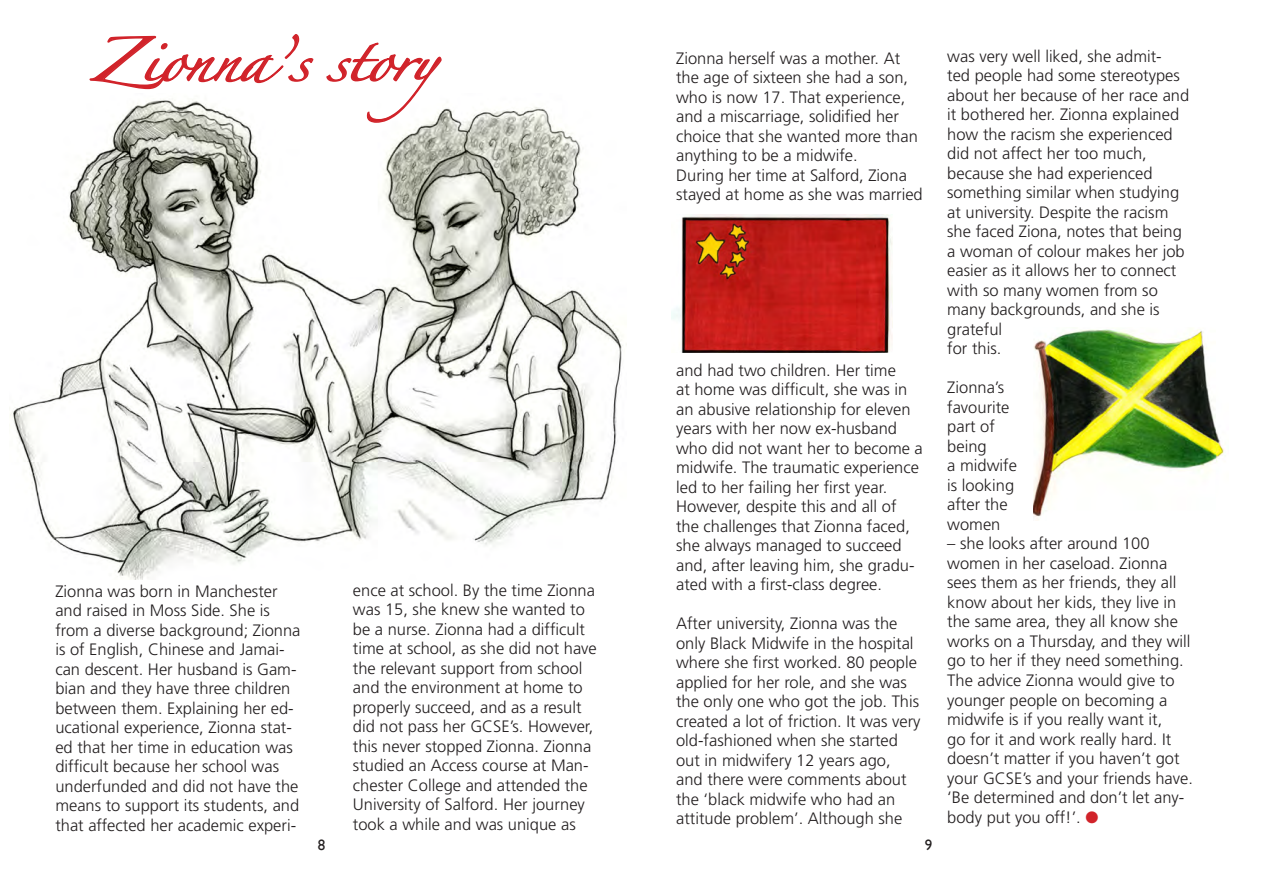
<style>
.page{position:relative;width:1263px;height:893px;background:#fff}
.page>*{position:absolute;margin:0;border:0;box-sizing:border-box;transform-origin:0 0}
.t1{font:39.6px "Zapfino";letter-spacing:-.05em;color:#d1232a;scale:1.14 1}
.t2{font:300 16.5px/19.5px "Frutiger";color:#231f20}
.t3{font:15px "Gill Sans";color:#231f20}
.s1{color:#d1232a}
</style>
<div class="page">
<img style="left:10px;top:100px;width:617px;height:479px">
<svg style="left:89px;top:34px;width:225px;height:56px"></svg>
<svg style="left:325px;top:42px;width:118px;height:82px"></svg>
<img style="left:1033px;top:328px;width:191px;height:192px">
<img style="left:672px;top:214px;width:220px;height:139px">
<p class="t1" style="left:88px;top:43px;width:349px">Zionna’s story</p>
<p class="t2" style="left:55px;top:581px;width:247px">Zionna was born in Manchester and raised in Moss Side. She is from a diverse background; Zionna is of English, Chinese and Jamai&shy;can descent. Her husband is Gam&shy;bian and they have three children between them. Explaining her ed&shy;ucational experience, Zionna stat&shy;ed that her time in education was difficult because her school was underfunded and did not have the means to support its students, and that affected her academic experi-</p>
<p class="t2" style="left:353px;top:580px;width:245px">ence at school. By the time Zionna was 15, she knew she wanted to be a nurse. Zionna had a difficult time at school, as she did not have the relevant support from school and the environment at home to properly succeed, and as a result did not pass her GCSE’s. However, this never stopped Zionna. Zionna studied an Access course at Man&shy;chester College and attended the<br>University of Salford. Her journey took a while and was unique as</p>
<p class="t2" style="left:676px;top:48px;width:243px">Zionna herself was a mother. At the age of sixteen she had a son, who is now 17. That experience, and a miscarriage, solidified her choice that she wanted more than anything to be a midwife.</p>
<p class="t2" style="left:676px;top:165px;width:248px">During her time at Salford, Ziona stayed at home as she was married</p>
<p class="t2" style="left:676px;top:360px;width:248px">and had two children. Her time<br>at home was difficult, she was in an abusive relationship for eleven years with her now ex-husband who did not want her to become a midwife. The traumatic experience led to her failing her first year.<br>However, despite this and all of the challenges that Zionna faced, she always managed to succeed and, after leaving him, she gradu&shy;ated with a first-class degree.</p>
<p class="t2" style="left:676px;top:614px;width:246px">After university, Zionna was the only Black Midwife in the hospital where she first worked. 80 people applied for her role, and she was the only one who got the job. This created a lot of friction. It was very old-fashioned when she started out in midwifery 12 years ago, and there were comments about the ‘black midwife who had an attitude problem’. Although she</p>
<p class="t3" style="left:318px;top:836px;width:9px">8</p>
<p class="t3" style="left:925px;top:836px;width:9px">9</p>
<p class="t2" style="left:947px;top:46px;width:244px">was very well liked, she admit-<br>ted people had some stereotypes about her because of her race and it bothered her. Zionna explained how the racism she experienced did not affect her too much, because she had experienced something similar when studying at university. Despite the racism she faced Ziona, notes that being a woman of colour makes her job easier as it allows her to connect with so many women from so many backgrounds, and she is grateful</p>
<p class="t2" style="left:947px;top:339px;width:56px">for this.</p>
<p class="t2" style="left:947px;top:378px;width:64px">Zionna’s favourite part of</p>
<p class="t2" style="left:947px;top:436px;width:41px">being</p>
<p class="t2" style="left:947px;top:456px;width:71px">a midwife is looking after the women</p>
<p class="t2" style="left:947px;top:534px;width:247px">– she looks after around 100 women in her caseload. Zionna sees them as her friends, they all know about her kids, they live in the same area, they all know she works on a Thursday, and they will go to her if they need something.<br>The advice Zionna would give to younger people on becoming a midwife is if you really want it,<br>go for it and work really hard. It doesn’t matter if you haven’t got your GCSE’s and your friends have. ‘Be determined and don’t let any&shy;body put you off!’. <span class="s1">●</span></p>
</div>
